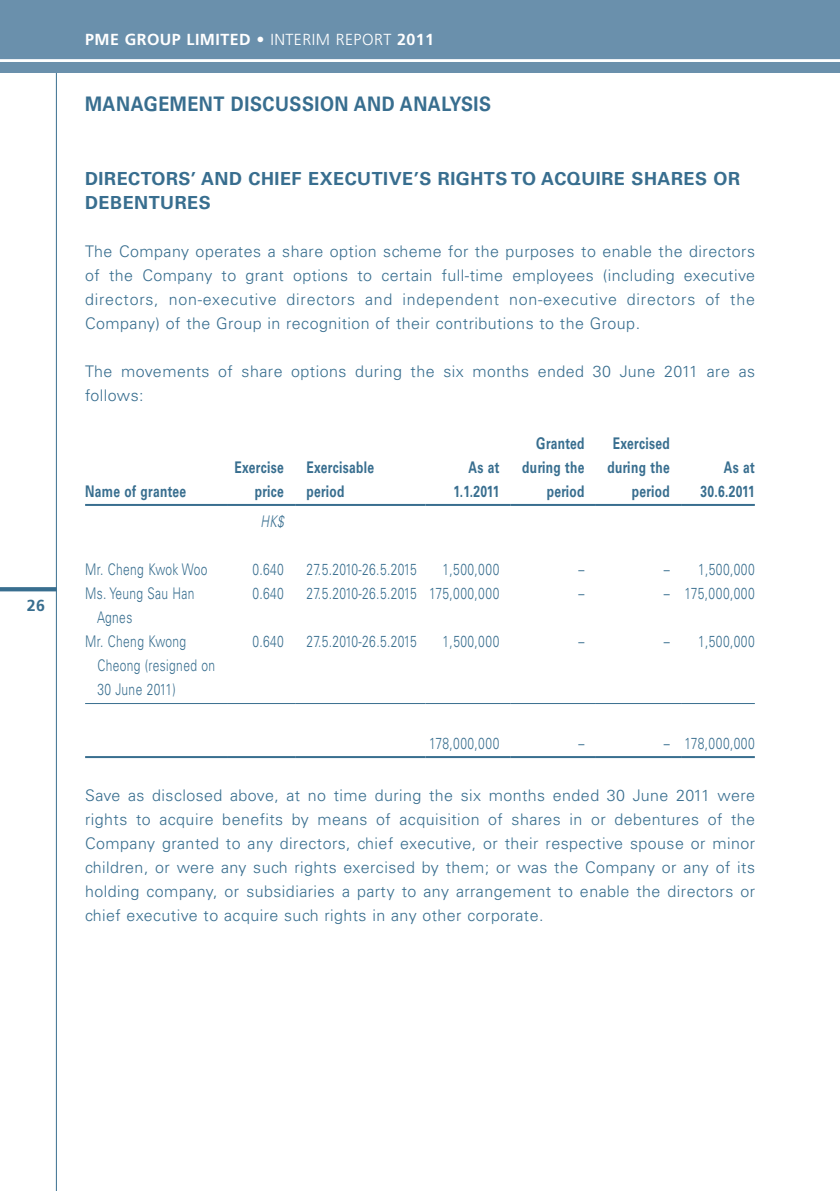
<style>
.page{position:relative;width:840px;height:1191px;background:#fff}
.page>*{position:absolute;margin:0;border:0;box-sizing:border-box;transform-origin:0 0}
.t1{font:700 20px "Univers LT Std";letter-spacing:.03em;color:#386e8f;scale:.9 1}
.t2{font:700 18px/24px "Univers LT Std";letter-spacing:.03em;color:#386e8f}
.t3{font:300 16px/24px "Univers LT Std";letter-spacing:.03em;color:#386e8f;text-align:justify}
.t4{font:300 16px/24px "Univers LT Std";letter-spacing:.03em;color:#386e8f;scale:.75 1}
.t5{font:700 16px/24px "Univers LT Std";letter-spacing:.03em;color:#386e8f;text-align:right;scale:.75 1}
.t6{font:300 16px "Univers LT Std";letter-spacing:.005em;color:#386e8f;scale:.75 1}
.t7{font:300 16px "Univers LT Std";letter-spacing:.05em;color:#386e8f;scale:.75 1}
.t8{font:700 16px "Frutiger LT Std";letter-spacing:.03em;color:#fff}
.t9{font:italic 300 16px "Univers LT Std";color:#386e8f;scale:.75 1}
.t10{font:700 16px "Frutiger LT Std";color:#386e8f}
.s1{font-weight:300}
</style>
<div class="page">
<hr style="left:56px;top:64px;width:1px;height:1127px;background:#386e8f">
<div style="left:0;top:0;width:839px;height:73px;background:#6a90ac"></div>
<hr style="left:0;top:59px;width:839px;height:3px;background:#fff">
<svg style="left:0;top:587px;width:56px;height:4px"></svg>
<hr style="left:85px;top:504px;width:142px;height:2px;background:#386e8f">
<hr style="left:227px;top:504px;width:68px;height:2px;background:#386e8f">
<hr style="left:295px;top:504px;width:130px;height:2px;background:#386e8f">
<hr style="left:425px;top:504px;width:85px;height:2px;background:#386e8f">
<hr style="left:510px;top:504px;width:85px;height:2px;background:#386e8f">
<hr style="left:595px;top:504px;width:85px;height:2px;background:#386e8f">
<hr style="left:680px;top:504px;width:74px;height:2px;background:#386e8f">
<hr style="left:85px;top:703px;width:142px;height:1px;background:#386e8f">
<hr style="left:227px;top:703px;width:68px;height:1px;background:#386e8f">
<hr style="left:295px;top:703px;width:130px;height:1px;background:#386e8f">
<hr style="left:425px;top:703px;width:85px;height:1px;background:#386e8f">
<hr style="left:510px;top:703px;width:85px;height:1px;background:#386e8f">
<hr style="left:595px;top:703px;width:85px;height:1px;background:#386e8f">
<hr style="left:680px;top:703px;width:74px;height:1px;background:#386e8f">
<hr style="left:85px;top:756px;width:142px;height:2px;background:#386e8f">
<hr style="left:227px;top:756px;width:68px;height:2px;background:#386e8f">
<hr style="left:295px;top:756px;width:130px;height:2px;background:#386e8f">
<hr style="left:425px;top:756px;width:85px;height:2px;background:#386e8f">
<hr style="left:510px;top:756px;width:85px;height:2px;background:#386e8f">
<hr style="left:595px;top:756px;width:85px;height:2px;background:#386e8f">
<hr style="left:680px;top:756px;width:74px;height:2px;background:#386e8f">
<p class="t10" style="left:27px;top:595px;width:20px">26</p>
<p class="t8" style="left:85px;top:30px;width:350px">PME GROUP LIMITED <span class="s1">• INTERIM REPORT</span> 2011</p>
<p class="t1" style="left:85px;top:92px;width:452px">MANAGEMENT DISCUSSION AND ANALYSIS</p>
<p class="t2" style="left:85px;top:167px;width:656px">DIRECTORS’ AND CHIEF EXECUTIVE’S RIGHTS TO ACQUIRE SHARES OR<br>DEBENTURES</p>
<p class="t3" style="left:85px;top:239px;width:671px">The Company operates a share option scheme for the purposes to enable the directors of the Company to grant options to certain full-time employees (including executive directors, non-executive directors and independent non-executive directors of the Company) of the Group in recognition of their contributions to the Group.</p>
<p class="t3" style="left:85px;top:359px;width:671px">The movements of share options during the six months ended 30 June 2011 are as follows:</p>
<p class="t5" style="left:85px;top:480px;width:136px">Name of grantee</p>
<p class="t5" style="left:234px;top:456px;width:67px">Exercise price</p>
<p class="t5" style="left:306px;top:456px;width:92px;text-align:left">Exercisable period</p>
<p class="t5" style="left:453px;top:456px;width:63px">As at<br>1.1.2011</p>
<p class="t9" style="left:260px;top:512px;width:33px">HK$</p>
<p class="t5" style="left:522px;top:432px;width:84px">Granted during the period</p>
<p class="t5" style="left:607px;top:432px;width:84px">Exercised during the period</p>
<p class="t5" style="left:700px;top:456px;width:74px">As at<br>30.6.2011</p>
<p class="t4" style="left:85px;top:557px;width:164px">Mr. Cheng Kwok Woo</p>
<p class="t4" style="left:252px;top:557px;width:43px">0.640</p>
<p class="t6" style="left:306px;top:560px;width:149px">27.5.2010-26.5.2015</p>
<p class="t4" style="left:442px;top:557px;width:77px">1,500,000</p>
<p class="t4" style="left:578px;top:557px;width:9px">–</p>
<p class="t4" style="left:663px;top:557px;width:123px">– 1,500,000</p>
<p class="t4" style="left:97px;top:581px;width:131px;text-indent:-12px">Ms. Yeung Sau Han<br>Agnes</p>
<p class="t4" style="left:252px;top:581px;width:43px">0.640</p>
<p class="t4" style="left:306px;top:581px;width:259px">27.5.2010-26.5.2015 175,000,000</p>
<p class="t4" style="left:578px;top:581px;width:9px">–</p>
<p class="t7" style="left:663px;top:584px;width:123px">– 175,000,000</p>
<p class="t4" style="left:97px;top:629px;width:158px;text-indent:-12px">Mr. Cheng Kwong<br>Cheong (resigned on<br>30 June 2011)</p>
<p class="t4" style="left:252px;top:629px;width:43px">0.640</p>
<p class="t6" style="left:306px;top:632px;width:149px">27.5.2010-26.5.2015</p>
<p class="t4" style="left:442px;top:629px;width:77px">1,500,000</p>
<p class="t4" style="left:578px;top:629px;width:9px">–</p>
<p class="t4" style="left:663px;top:629px;width:123px">– 1,500,000</p>
<p class="t7" style="left:429px;top:734px;width:95px">178,000,000</p>
<p class="t4" style="left:578px;top:731px;width:9px">–</p>
<p class="t7" style="left:663px;top:734px;width:123px">– 178,000,000</p>
<p class="t3" style="left:85px;top:783px;width:671px">Save as disclosed above, at no time during the six months ended 30 June 2011 were rights to acquire benefits by means of acquisition of shares in or debentures of the Company granted to any directors, chief executive, or their respective spouse or minor children, or were any such rights exercised by them; or was the Company or any of its holding company, or subsidiaries a party to any arrangement to enable the directors or chief executive to acquire such rights in any other corporate.</p>
</div>
